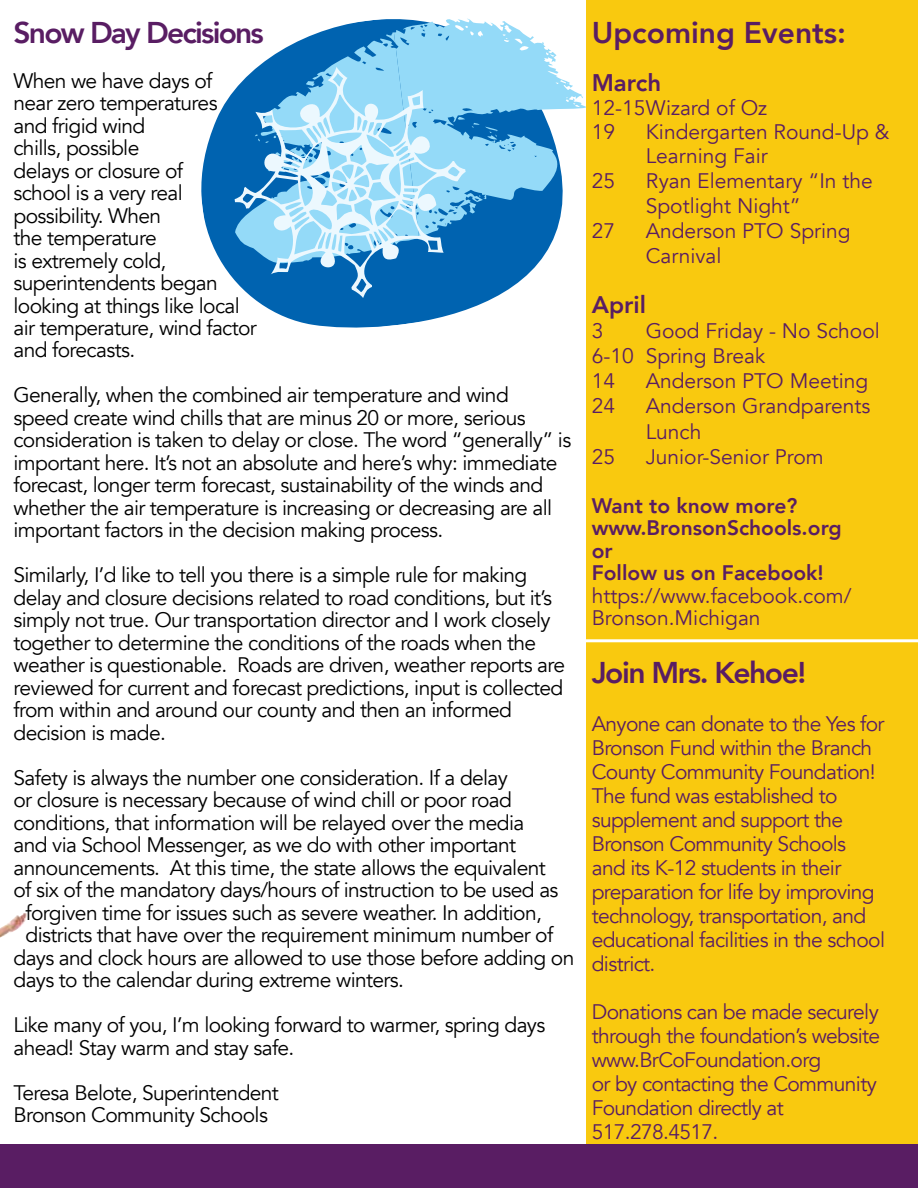
<style>
.page{position:relative;width:918px;height:1188px;background:#fff}
.page>*{position:absolute;margin:0;border:0;box-sizing:border-box;transform-origin:0 0}
.t1{font:800 30px "Avenir";letter-spacing:-.05em;color:#591d63}
.t2{font:800 30px "Avenir";color:#591d63}
.t3{font:800 24px "Avenir";color:#591d63}
.t4{font:21px/22.5px "Avenir";letter-spacing:-.03em;color:#000}
.t5{font:21px/24px "Avenir";letter-spacing:-.03em;color:#591d63}
.t6{font:21px/25.2px "Avenir";color:#591d63}
.t7{font:800 21px/22.5px "Avenir";color:#591d63}
</style>
<div class="page">
<div style="left:587px;top:0;width:331px;height:1188px;background:#f9c90f"></div>
<div style="left:0;top:1145px;width:918px;height:43px;background:#591d63"></div>
<hr style="left:580px;top:639px;width:338px;height:3px;background:#fff">
<img style="left:0;top:913px;width:27px;height:25px">
<svg style="left:201px;top:0;width:386px;height:337px"></svg>
<svg style="left:235px;top:17px;width:351px;height:250px"></svg>
<svg style="left:235px;top:67px;width:231px;height:231px;background:#75b8e0"></svg>
<h1 class="t1" style="left:14px;top:9px;width:252px">Snow Day Decisions</h1>
<p class="t4" style="left:14px;top:70px;width:245px">When we have days of near zero temperatures and frigid wind<br>chills, possible<br>delays or closure of<br>school is a very real possibility. When<br>the temperature<br>is extremely cold, superintendents began looking at things like local air temperature, wind factor and forecasts.</p>
<p class="t4" style="left:14px;top:384px;width:559px">Generally, when the combined air temperature and wind<br>speed create wind chills that are minus 20 or more, serious consideration is taken to delay or close. The word “generally” is important here. It’s not an absolute and here’s why: immediate forecast, longer term forecast, sustainability of the winds and whether the air temperature is increasing or decreasing are all important factors in the decision making process.</p>
<p class="t4" style="left:14px;top:564px;width:553px">Similarly, I’d like to tell you there is a simple rule for making delay and closure decisions related to road conditions, but it’s simply not true. Our transportation director and I work closely together to determine the conditions of the roads when the weather is questionable. Roads are driven, weather reports are reviewed for current and forecast predictions, input is collected from within and around our county and then an informed decision is made.</p>
<p class="t4" style="left:14px;top:767px;width:496px">Safety is always the number one consideration. If a delay</p>
<p class="t4" style="left:14px;top:789px;width:500px">or closure is necessary because of wind chill or poor road</p>
<p class="t4" style="left:14px;top:812px;width:512px">conditions, that information will be relayed over the media</p>
<p class="t4" style="left:14px;top:834px;width:504px">and via School Messenger, as we do with other important</p>
<p class="t4" style="left:14px;top:857px;width:534px">announcements. At this time, the state allows the equivalent</p>
<p class="t4" style="left:14px;top:879px;width:547px">of six of the mandatory days/hours of instruction to be used as</p>
<p class="t4" style="left:25px;top:902px;width:518px">forgiven time for issues such as severe weather. In addition,</p>
<p class="t4" style="left:25px;top:924px;width:529px">districts that have over the requirement minimum number of</p>
<p class="t4" style="left:14px;top:947px;width:562px">days and clock hours are allowed to use those before adding on</p>
<p class="t4" style="left:14px;top:969px;width:392px">days to the calendar during extreme winters.</p>
<p class="t4" style="left:14px;top:1014px;width:533px">Like many of you, I’m looking forward to warmer, spring days ahead! Stay warm and stay safe.</p>
<p class="t4" style="left:14px;top:1082px;width:267px">Teresa Belote, Superintendent<br>Bronson Community Schools</p>
<h1 class="t2" style="left:592px;top:9px;width:256px">Upcoming Events:</h1>
<p class="t3" style="left:592px;top:64px;width:71px">March</p>
<p class="t6" style="left:592px;top:96px;width:177px;line-height:24px">12-15Wizard of Oz<br>19</p>
<p class="t6" style="left:646px;top:120px;width:245px;line-height:24px">Kindergarten Round-Up &amp;<br>Learning Fair</p>
<p class="t5" style="left:592px;top:169px;width:25px">25</p>
<p class="t6" style="left:646px;top:168px;width:228px">Ryan Elementary “In the<br>Spotlight Night”</p>
<p class="t5" style="left:592px;top:219px;width:25px">27</p>
<p class="t6" style="left:646px;top:219px;width:206px">Anderson PTO Spring<br>Carnival</p>
<p class="t3" style="left:592px;top:286px;width:56px">April</p>
<p class="t5" style="left:592px;top:319px;width:13px">3</p>
<p class="t6" style="left:592px;top:318px;width:290px;text-indent:54px">Good Friday - No School<br>6-10 Spring Break<br>14</p>
<p class="t6" style="left:646px;top:369px;width:224px">Anderson PTO Meeting</p>
<p class="t5" style="left:592px;top:395px;width:25px">24</p>
<p class="t6" style="left:646px;top:394px;width:226px">Anderson Grandparents<br>Lunch</p>
<p class="t5" style="left:592px;top:445px;width:25px">25</p>
<p class="t6" style="left:646px;top:444px;width:180px">Junior-Senior Prom</p>
<p class="t7" style="left:592px;top:494px;width:251px">Want to know more? www.BronsonSchools.org or<br>Follow us on Facebook!</p>
<p class="t6" style="left:592px;top:585px;width:261px;line-height:22.5px">https://www.facebook.com/<br>Bronson.Michigan</p>
<h1 class="t1" style="left:592px;top:649px;width:216px">Join Mrs. Kehoe!</h1>
<p class="t5" style="left:592px;top:712px;width:295px">Anyone can donate to the Yes for<br>Bronson Fund within the Branch<br>County Community Foundation!<br>The fund was established to supplement and support the<br>Bronson Community Schools and its K-12 students in their preparation for life by improving technology, transportation, and educational facilities in the school district.</p>
<p class="t5" style="left:592px;top:1000px;width:290px">Donations can be made securely through the foundation’s website www.BrCoFoundation.org<br>or by contacting the Community<br>Foundation directly at<br>517.278.4517.</p>
</div>
